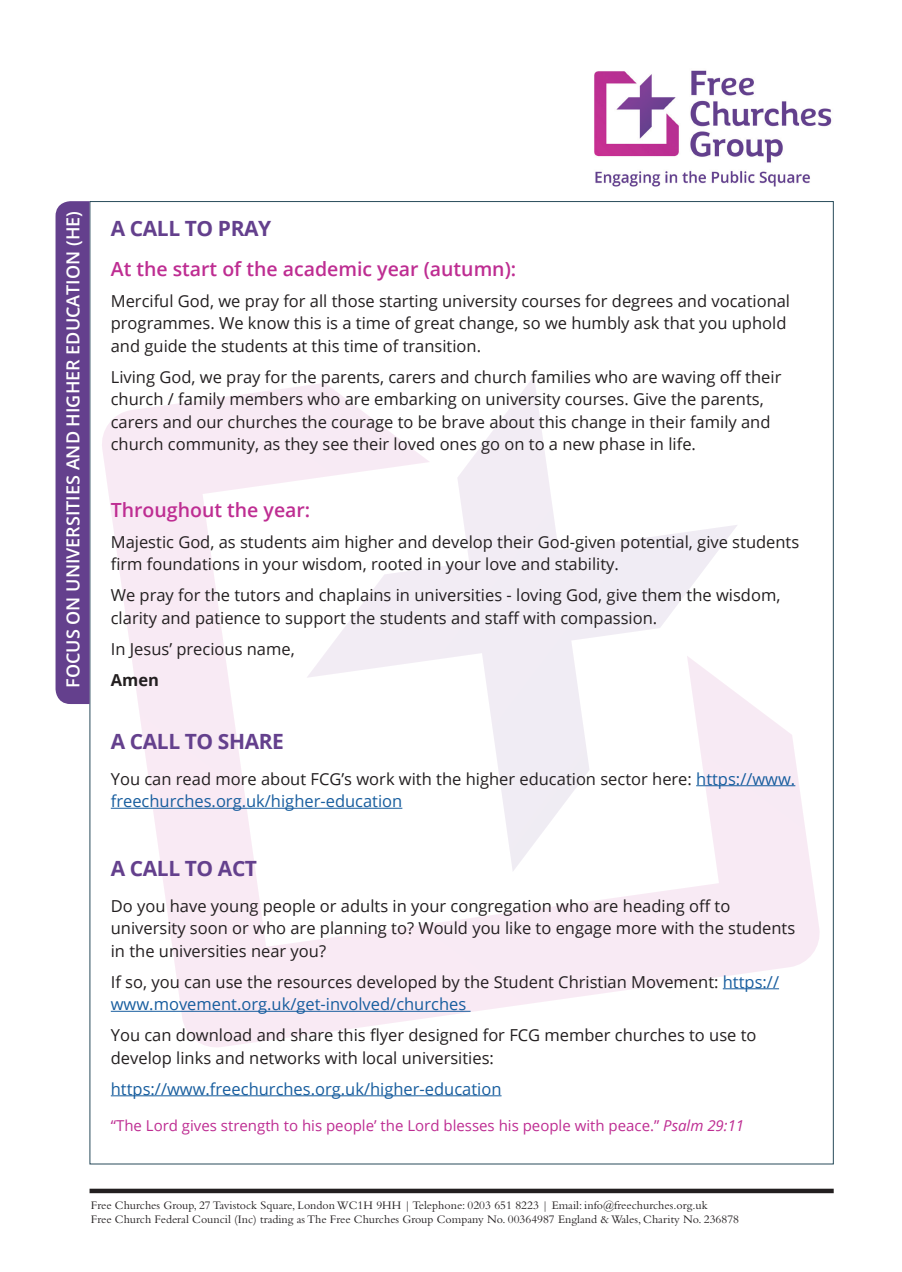
<style>
.page{position:relative;width:902px;height:1272px;background:#fff}
.page>*{position:absolute;margin:0;border:0;box-sizing:border-box;transform-origin:0 0}
.OpenSans_Heading{font:700 21px "Open Sans";letter-spacing:-.02em;color:#64408d}
.SubHeading{font:600 19.5px "Open Sans";color:#be2d92}
.Heading_in_Side_Tab{font:600 18px "Open Sans";color:#fff}
.Main_Copy{font:16.5px/22.5px "Open Sans";color:#231f20}
.Main_Copy-2{font:16.5px "Open Sans";color:#175d9e}
.Main_Copy-3{font:700 16.5px "Open Sans";color:#231f20}
.Quotation{font:15px "Open Sans";color:#be2d92}
.t1{font:12px "Bembo";color:#231f20}
.s1{color:#175d9e}
.s2{font-style:italic}
</style>
<div class="page">
<svg style="left:102px;top:386px;width:718px;height:661px"></svg>
<svg style="left:306px;top:377px;width:432px;height:495px"></svg>
<hr style="left:90px;top:1189px;width:744px;height:4px;background:#231f20">
<div style="left:56px;top:201px;width:34px;height:503px;background:#64408d"></div>
<hr style="left:696px;top:785px;width:99px;height:1px;background:#175d9e">
<hr style="left:111px;top:808px;width:291px;height:1px;background:#175d9e">
<hr style="left:723px;top:988px;width:56px;height:1px;background:#175d9e">
<hr style="left:111px;top:1011px;width:360px;height:1px;background:#175d9e">
<hr style="left:111px;top:1095px;width:391px;height:1px;background:#175d9e">
<img style="left:594px;top:70px;width:238px;height:117px">
<p class="Heading_in_Side_Tab" style="left:61px;top:688px;width:478px;rotate:-90deg">FOCUS ON UNIVERSITIES AND HIGHER EDUCATION (HE)</p>
<p class="OpenSans_Heading" style="left:111px;top:214px;width:162px">A CALL TO PRAY</p>
<p class="SubHeading" style="left:111px;top:255px;width:407px">At the start of the academic year (autumn):</p>
<p class="Main_Copy" style="left:111px;top:289px;width:681px">Merciful God, we pray for all those starting university courses for degrees and vocational programmes. We know this is a time of great change, so we humbly ask that you uphold and guide the students at this time of transition.</p>
<p class="Main_Copy" style="left:111px;top:365px;width:672px">Living God, we pray for the parents, carers and church families who are waving off their church / family members who are embarking on university courses. Give the parents, carers and our churches the courage to be brave about this change in their family and church community, as they see their loved ones go on to a new phase in life.</p>
<p class="SubHeading" style="left:111px;top:496px;width:201px">Throughout the year:</p>
<p class="Main_Copy" style="left:111px;top:530px;width:690px">Majestic God, as students aim higher and develop their God-given potential, give students firm foundations in your wisdom, rooted in your love and stability.</p>
<p class="Main_Copy" style="left:111px;top:583px;width:671px">We pray for the tutors and chaplains in universities - loving God, give them the wisdom, clarity and patience to support the students and staff with compassion.</p>
<p class="Main_Copy" style="left:111px;top:637px;width:185px">In Jesus’ precious name,</p>
<p class="Main_Copy-3" style="left:111px;top:668px;width:50px">Amen</p>
<p class="OpenSans_Heading" style="left:111px;top:727px;width:175px">A CALL TO SHARE</p>
<p class="Main_Copy" style="left:111px;top:767px;width:686px">You can read more about FCG’s work with the higher education sector here: <span class="s1">https://www. freechurches.org.uk/higher-education</span></p>
<p class="OpenSans_Heading" style="left:111px;top:854px;width:148px">A CALL TO ACT</p>
<p class="Main_Copy" style="left:111px;top:894px;width:686px">Do you have young people or adults in your congregation who are heading off to university soon or who are planning to? Would you like to engage more with the students in the universities near you?</p>
<p class="Main_Copy" style="left:111px;top:970px;width:670px">If so, you can use the resources developed by the Student Christian Movement: <span class="s1">https:// www.movement.org.uk/get-involved/churches</span></p>
<p class="Main_Copy" style="left:111px;top:1023px;width:647px">You can download and share this flyer designed for FCG member churches to use to develop links and networks with local universities:</p>
<p class="Main_Copy-2" style="left:111px;top:1077px;width:392px">https://www.freechurches.org.uk/higher-education</p>
<p class="Quotation" style="left:111px;top:1115px;width:635px">“The Lord gives strength to his people’ the Lord blesses his people with peace.” <span class="s2">Psalm 29:11</span></p>
<p class="t1" style="left:91px;top:1198px;width:618px">Free Churches Group, 27 Tavistock Square, London WC1H 9HH | Telephone: 0203 651 8223 | Email: info@freechurches.org.uk</p>
<p class="t1" style="left:91px;top:1212px;width:650px">Free Church Federal Council (Inc) trading as The Free Churches Group Company No. 00364987 England &amp; Wales, Charity No. 236878</p>
</div>
